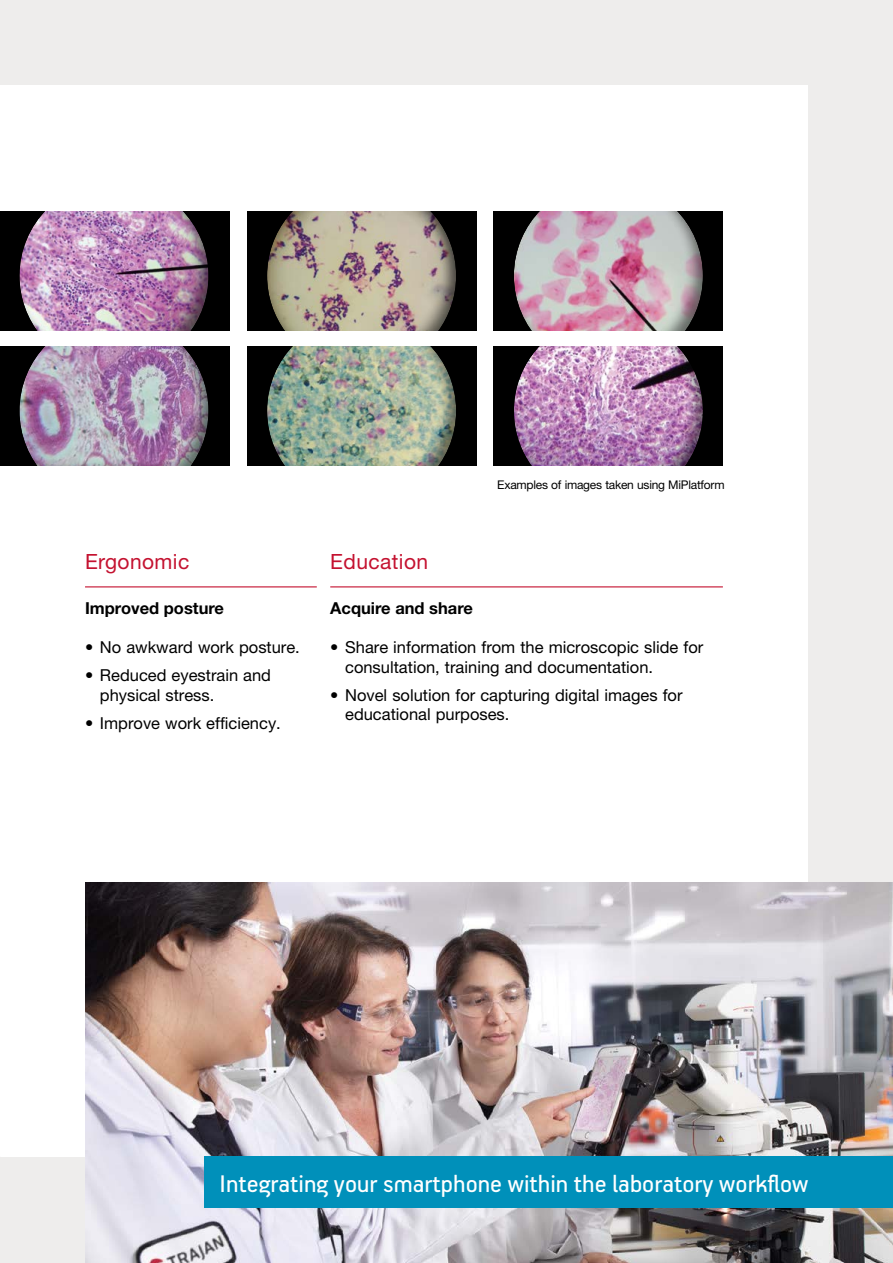
<style>
.page{position:relative;width:893px;height:1263px;background:#eeedec}
.page>*{position:absolute;margin:0;border:0;box-sizing:border-box;transform-origin:0 0}
.t1{font:27px "PF Handbook Pro";color:#fff}
.t2{font:21px "Helvetica Neue";letter-spacing:.02em;color:#c41230}
.t3{font:16.5px/19.5px "Helvetica Neue";color:#000}
.t4{font:700 16.5px "Helvetica Neue";color:#000}
.t5{font:12px "Helvetica Neue";letter-spacing:-.02em;color:#000}
</style>
<div class="page">
<div style="left:0;top:85px;width:808px;height:1072px;background:#fff"></div>
<img style="left:85px;top:882px;width:808px;height:381px">
<div style="left:205px;top:1157px;width:688px;height:51px;background:#0090ba"></div>
<div style="left:0;top:211px;width:230px;height:119px;background:#000"></div>
<div style="left:6px;top:211px;width:216px;height:119px;background:#000;opacity:.5"></div>
<div style="left:247px;top:211px;width:229px;height:119px;background:#000"></div>
<div style="left:253px;top:211px;width:216px;height:119px;background:#000;opacity:.5"></div>
<div style="left:494px;top:211px;width:229px;height:119px;background:#000"></div>
<div style="left:500px;top:211px;width:216px;height:119px;background:#000;opacity:.5"></div>
<div style="left:0;top:346px;width:230px;height:119px;background:#000"></div>
<div style="left:6px;top:346px;width:216px;height:119px;background:#000;opacity:.5"></div>
<div style="left:247px;top:346px;width:229px;height:119px;background:#000"></div>
<div style="left:253px;top:346px;width:216px;height:119px;background:#000;opacity:.5"></div>
<div style="left:494px;top:346px;width:229px;height:119px;background:#000"></div>
<div style="left:500px;top:346px;width:216px;height:119px;background:#000;opacity:.5"></div>
<hr style="left:85px;top:586px;width:232px;height:1px;background:#c41230">
<hr style="left:330px;top:586px;width:393px;height:1px;background:#c41230">
<p class="t2" style="left:85px;top:549px;width:106px">Ergonomic</p>
<p class="t4" style="left:85px;top:598px;width:141px">Improved posture</p>
<p class="t3" style="left:85px;top:637px;width:216px">• No awkward work posture.</p>
<p class="t3" style="left:100px;top:665px;width:173px;text-indent:-15px">• Reduced eyestrain and physical stress.</p>
<p class="t3" style="left:85px;top:713px;width:197px">• Improve work efficiency.</p>
<p class="t5" style="left:497px;top:478px;width:229px">Examples of images taken using MiPlatform</p>
<p class="t2" style="left:330px;top:549px;width:99px">Education</p>
<p class="t4" style="left:330px;top:598px;width:144px">Acquire and share</p>
<p class="t3" style="left:345px;top:637px;width:360px;text-indent:-15px">• Share information from the microscopic slide for consultation, training and documentation.</p>
<p class="t3" style="left:345px;top:685px;width:339px;text-indent:-15px">• Novel solution for capturing digital images for educational purposes.</p>
<h1 class="t1" style="left:220px;top:1167px;width:590px">Integrating your smartphone within the laboratory workflow</h1>
</div>
